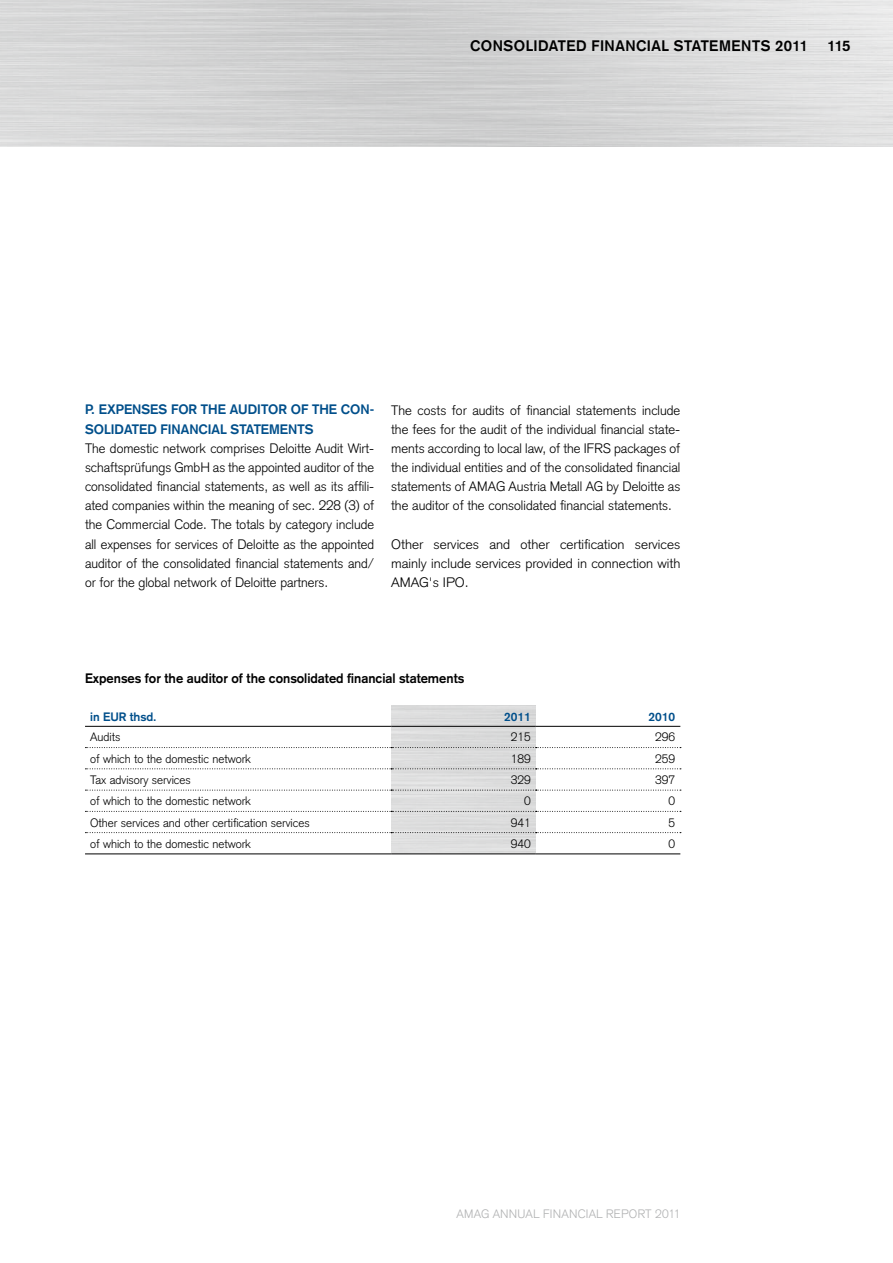
<style>
.page{position:relative;width:893px;height:1263px;background:#fff}
.page>*{position:absolute;margin:0;border:0;box-sizing:border-box;transform-origin:0 0}
.t1{font:700 15px "Akzidenz Grotesk";letter-spacing:.03em;color:#000}
.t2{font:300 13.5px/19.2px "Akzidenz Grotesk";color:#000;text-align:justify}
.t3{font:300 13.5px/19.2px "Akzidenz Grotesk";color:#000;text-align:justify;scale:1.04 1}
.t4{font:700 13.5px "Akzidenz Grotesk";color:#004f8b}
.t5{font:700 13.5px "Akzidenz Grotesk";color:#000;scale:.96 1}
.t6{font:300 12px "Akzidenz Grotesk";color:#000}
.t7{font:300 12px "Akzidenz Grotesk";letter-spacing:.01em;color:#b1b2b3}
.t8{font:700 12px "Akzidenz Grotesk";color:#004f8b}
</style>
<div class="page">
<div style="left:391px;top:705px;width:145px;height:148px;background:#dcdcdc"></div>
<hr style="left:85px;top:726px;width:306px;height:1px;background:#000">
<hr style="left:391px;top:726px;width:145px;height:1px;background:#000">
<hr style="left:536px;top:726px;width:144px;height:1px;background:#000">
<svg style="left:85px;top:747px;width:596px;height:1px"></svg>
<svg style="left:85px;top:768px;width:596px;height:1px"></svg>
<svg style="left:85px;top:790px;width:596px;height:1px"></svg>
<svg style="left:85px;top:811px;width:596px;height:1px"></svg>
<hr style="left:85px;top:853px;width:306px;height:1px;background:#000">
<hr style="left:391px;top:853px;width:145px;height:1px;background:#000">
<svg style="left:85px;top:832px;width:596px;height:1px"></svg>
<hr style="left:536px;top:853px;width:144px;height:1px;background:#000">
<p class="t1" style="left:470px;top:37px;width:339px">consolidated financial statements 2011</p>
<p class="t1" style="left:827px;top:37px;width:25px">115</p>
<p class="t4" style="left:85px;top:402px;width:24px">P. EXPENSES</p>
<p class="t4" style="left:171px;top:402px;width:10px">FOR</p>
<p class="t4" style="left:201px;top:402px;width:10px">THE</p>
<p class="t4" style="left:230px;top:402px;width:27px">AUDITOR</p>
<p class="t4" style="left:291px;top:402px;width:31px">OF THE</p>
<p class="t4" style="left:341px;top:402px;width:11px">CON</p>
<p class="t4" style="left:370px;top:402px;width:6px">-</p>
<p class="t4" style="left:85px;top:421px;width:56px">SO LIDATED</p>
<p class="t4" style="left:161px;top:421px;width:103px">FINANCIAL STATEMENTS</p>
<p class="t2" style="left:85px;top:439px;width:291px">The domestic network comprises Deloitte Audit Wirt&shy;schaftsprüfungs GmbH as the appointed auditor of the consolidated financial statements, as well as its affili&shy;ated companies within the meaning of sec. 228 (3) of the Commercial Code. The totals by category include all expenses for services of Deloitte as the appointed auditor of the consolidated financial statements and/ or for the global network of Deloitte partners.</p>
<p class="t2" style="left:391px;top:400px;width:291px">The costs for audits of financial statements include the fees for the audit of the individual financial state&shy;ments according to local law, of the IFRS packages of the individual entities and of the consolidated financial statements of AMAG Austria Metall AG by Deloitte as the auditor of the consolidated financial statements.</p>
<p class="t3" style="left:391px;top:534px;width:280px">Other services and other certification services mainly include services provided in connection with AMAG's IPO.</p>
<p class="t5" style="left:85px;top:670px;width:396px">Expenses for the auditor of the consolidated financial statements</p>
<p class="t8" style="left:90px;top:709px;width:68px">in EUR thsd.</p>
<p class="t8" style="left:504px;top:709px;width:28px">2011</p>
<p class="t8" style="left:649px;top:709px;width:28px">2010</p>
<p class="t6" style="left:90px;top:730px;width:32px">Audits</p>
<p class="t6" style="left:511px;top:730px;width:22px">215</p>
<p class="t6" style="left:655px;top:730px;width:22px">296</p>
<p class="t6" style="left:90px;top:751px;width:162px">of which to the domestic network</p>
<p class="t6" style="left:511px;top:751px;width:22px">189</p>
<p class="t6" style="left:655px;top:751px;width:22px">259</p>
<p class="t6" style="left:90px;top:773px;width:102px">Tax advisory services</p>
<p class="t6" style="left:511px;top:773px;width:22px">329</p>
<p class="t6" style="left:655px;top:773px;width:22px">397</p>
<p class="t6" style="left:90px;top:794px;width:162px">of which to the domestic network</p>
<p class="t6" style="left:524px;top:794px;width:8px">0</p>
<p class="t6" style="left:669px;top:794px;width:8px">0</p>
<p class="t6" style="left:90px;top:815px;width:221px">Other services and other certification services</p>
<p class="t6" style="left:511px;top:815px;width:22px">941</p>
<p class="t6" style="left:669px;top:815px;width:8px">5</p>
<p class="t6" style="left:90px;top:837px;width:162px">of which to the domestic network</p>
<p class="t6" style="left:511px;top:837px;width:22px">940</p>
<p class="t6" style="left:669px;top:837px;width:8px">0</p>
<p class="t7" style="left:456px;top:1207px;width:45px">AMAG annual</p>
<p class="t7" style="left:543px;top:1207px;width:8px">financial</p>
<p class="t7" style="left:606px;top:1207px;width:9px">report</p>
<p class="t7" style="left:655px;top:1207px;width:27px">2011</p>
</div>
